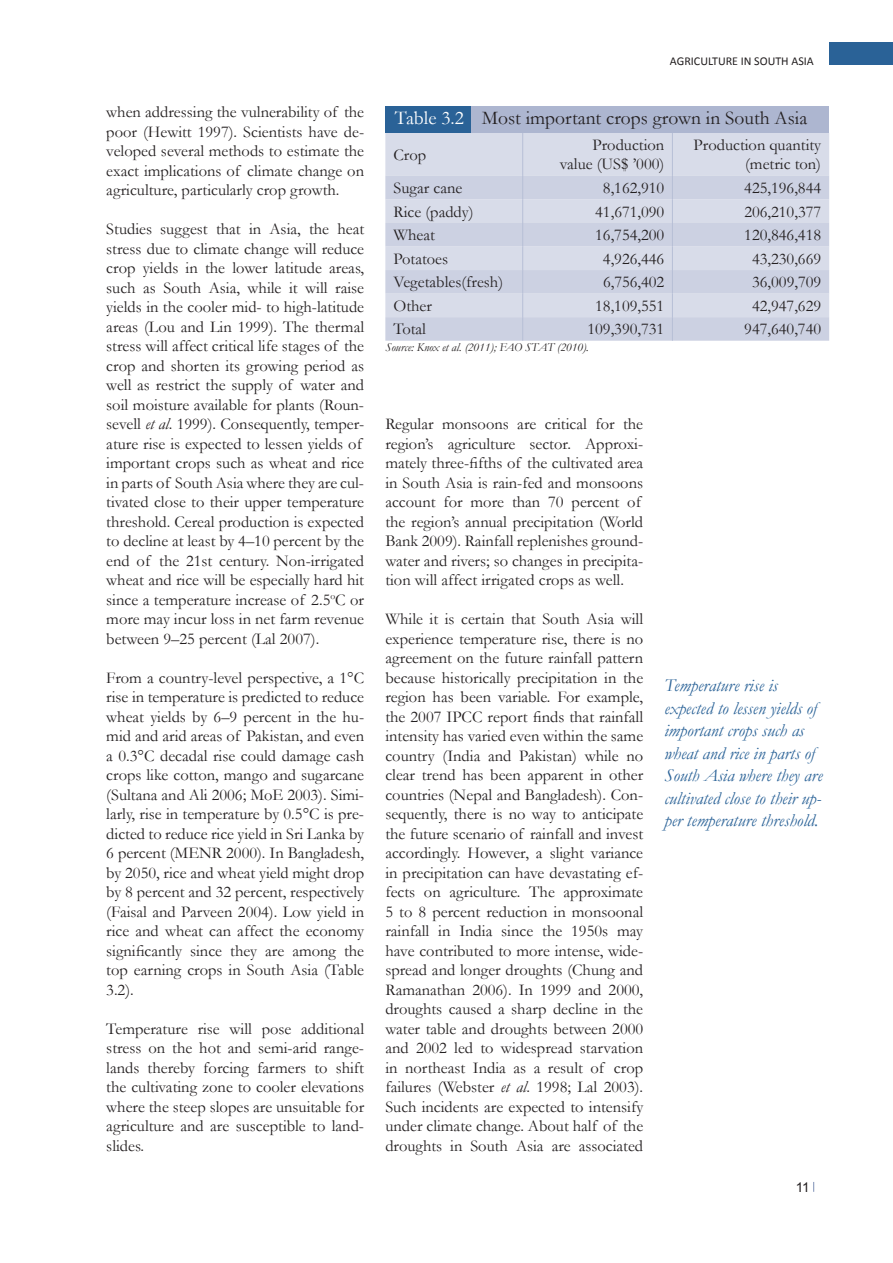
<style>
.page{position:relative;width:893px;height:1263px;background:#fff}
.page>*{position:absolute;margin:0;border:0;box-sizing:border-box;transform-origin:0 0}
.t1{font:19.5px "Garamond";color:#231f20}
.t2{font:italic 18px/22.5px "Garamond";color:#2a6297}
.t3{font:16.5px/19.5px "Garamond";color:#231f20;text-align:justify}
.t4{font:13.5px "Arial";color:#231f20}
.t5{font:italic 12px "Garamond";color:#231f20}
.t6{font:12px "Calibri";color:#231f20}
.s1{font-style:italic}
.s2{color:#fff}
</style>
<div class="page">
<div style="left:829px;top:42px;width:64px;height:23px;background:#2a6297"></div>
<div style="left:385px;top:133px;width:444px;height:43px;background:#d8dce9"></div>
<svg style="left:385px;top:176px;width:444px;height:165px;background:#d1d6e5"></svg>
<hr style="left:522px;top:133px;width:1px;height:43px;background:#b7bfd6">
<hr style="left:672px;top:133px;width:1px;height:43px;background:#b7bfd6">
<svg style="left:522px;top:176px;width:1px;height:165px"></svg>
<svg style="left:672px;top:176px;width:1px;height:165px"></svg>
<div style="left:385px;top:106px;width:444px;height:27px;background:#adb6d0"></div>
<div style="left:385px;top:106px;width:86px;height:27px;background:#2a6297"></div>
<p class="t3" style="left:106px;top:102px;width:259px">when addressing the vulnerability of the poor (Hewitt 1997). Scientists have de&shy;veloped several methods to estimate the exact implications of climate change on agriculture, particularly crop growth.</p>
<p class="t3" style="left:106px;top:219px;width:259px;text-align:left">Studies suggest that in Asia, the heat stress due to climate change will reduce crop yields in the lower latitude areas, such as South Asia, while it will raise yields in the cooler mid- to high-latitude areas (Lou and Lin 1999). The thermal stress will affect critical life stages of the crop and shorten its growing period as well as restrict the supply of water and soil moisture available for plants (Roun&shy;sevell <span class="s1">et al</span>. 1999). Consequently, temper&shy;ature rise is expected to lessen yields of important crops such as wheat and rice in parts of South Asia where they are cul&shy;tivated close to their upper temperature threshold. Cereal production is expected to decline at least by 4–10 percent by the end of the 21st century. Non-irrigated wheat and rice will be especially hard hit since a temperature increase of 2.5<sup>o</sup>C or more may incur loss in net farm revenue between 9–25 percent (Lal 2007).</p>
<p class="t3" style="left:106px;top:668px;width:259px">From a country-level perspective, a 1°C rise in temperature is predicted to reduce wheat yields by 6–9 percent in the hu&shy;mid and arid areas of Pakistan, and even a 0.3°C decadal rise could damage cash crops like cotton, mango and sugarcane (Sultana and Ali 2006; MoE 2003). Simi&shy;larly, rise in temperature by 0.5°C is pre&shy;dicted to reduce rice yield in Sri Lanka by 6 percent (MENR 2000). In Bangladesh, by 2050, rice and wheat yield might drop by 8 percent and 32 percent, respectively (Faisal and Parveen 2004). Low yield in rice and wheat can affect the economy significantly since they are among the top earning crops in South Asia (Table 3.2).</p>
<p class="t3" style="left:106px;top:1019px;width:259px">Temperature rise will pose additional stress on the hot and semi-arid range&shy;lands thereby forcing farmers to shift the cultivating zone to cooler elevations where the steep slopes are unsuitable for agriculture and are susceptible to land&shy;slides.</p>
<p class="t6" style="left:670px;top:56px;width:145px">AGRICULTURE IN SOUTH ASIA</p>
<p class="t1" style="left:395px;top:107px;width:414px"><span class="s2">Table 3.2</span> Most important crops grown in South Asia</p>
<p class="t3" style="left:393px;top:145px;width:34px">Crop</p>
<p class="t3" style="left:560px;top:135px;width:106px;text-align:right">Production value (US$ ’000)</p>
<p class="t3" style="left:694px;top:135px;width:129px;text-align:right">Production quantity (metric ton)</p>
<p class="t3" style="left:393px;top:178px;width:70px">Sugar cane</p>
<p class="t3" style="left:603px;top:178px;width:63px">8,162,910</p>
<p class="t3" style="left:744px;top:178px;width:78px">425,196,844</p>
<p class="t3" style="left:393px;top:202px;width:82px">Rice (paddy)</p>
<p class="t3" style="left:595px;top:202px;width:71px">41,671,090</p>
<p class="t3" style="left:744px;top:202px;width:78px">206,210,377</p>
<p class="t3" style="left:393px;top:225px;width:43px">Wheat</p>
<p class="t3" style="left:595px;top:225px;width:71px">16,754,200</p>
<p class="t3" style="left:744px;top:225px;width:78px">120,846,418</p>
<p class="t3" style="left:393px;top:249px;width:56px">Potatoes</p>
<p class="t3" style="left:603px;top:249px;width:63px">4,926,446</p>
<p class="t3" style="left:752px;top:249px;width:71px">43,230,669</p>
<p class="t3" style="left:393px;top:273px;width:111px">Vegetables(fresh)</p>
<p class="t3" style="left:603px;top:273px;width:63px">6,756,402</p>
<p class="t3" style="left:752px;top:273px;width:71px">36,009,709</p>
<p class="t3" style="left:393px;top:296px;width:40px">Other</p>
<p class="t3" style="left:595px;top:296px;width:71px">18,109,551</p>
<p class="t3" style="left:752px;top:296px;width:71px">42,947,629</p>
<p class="t3" style="left:393px;top:320px;width:34px">Total</p>
<p class="t3" style="left:587px;top:320px;width:78px">109,390,731</p>
<p class="t3" style="left:744px;top:320px;width:78px">947,640,740</p>
<p class="t5" style="left:385px;top:341px;width:205px">Source: Knox et al. (2011); FAO STAT (2010).</p>
<p class="t3" style="left:385px;top:414px;width:259px;text-align:left">Regular monsoons are critical for the region’s agriculture sector. Approxi&shy;mately three-fifths of the cultivated area in South Asia is rain-fed and monsoons account for more than 70 percent of the region’s annual precipitation (World Bank 2009). Rainfall replenishes ground&shy;water and rivers; so changes in precipita&shy;tion will affect irrigated crops as well.</p>
<p class="t3" style="left:385px;top:609px;width:259px">While it is certain that South Asia will experience temperature rise, there is no agreement on the future rainfall pattern because historically precipitation in the region has been variable. For example, the 2007 IPCC report finds that rainfall intensity has varied even within the same country (India and Pakistan) while no clear trend has been apparent in other countries (Nepal and Bangladesh). Con&shy;sequently, there is no way to anticipate the future scenario of rainfall and invest accordingly. However, a slight variance in precipitation can have devastating ef&shy;fects on agriculture. The approximate 5 to 8 percent reduction in monsoonal rainfall in India since the 1950s may have contributed to more intense, wide&shy;spread and longer droughts (Chung and Ramanathan 2006). In 1999 and 2000, droughts caused a sharp decline in the water table and droughts between 2000 and 2002 led to widespread starvation in northeast India as a result of crop failures (Webster <span class="s1">et al</span>. 1998; Lal 2003).<br>Such incidents are expected to intensify under climate change. About half of the droughts in South Asia are associated</p>
<p class="t2" style="left:664px;top:675px;width:160px">Temperature rise is expected to lessen yields of important crops such as wheat and rice in parts of<br>South Asia where they are cultivated close to their up&shy;per temperature threshold.</p>
<p class="t4" style="left:796px;top:1179px;width:16px">11</p>
</div>
